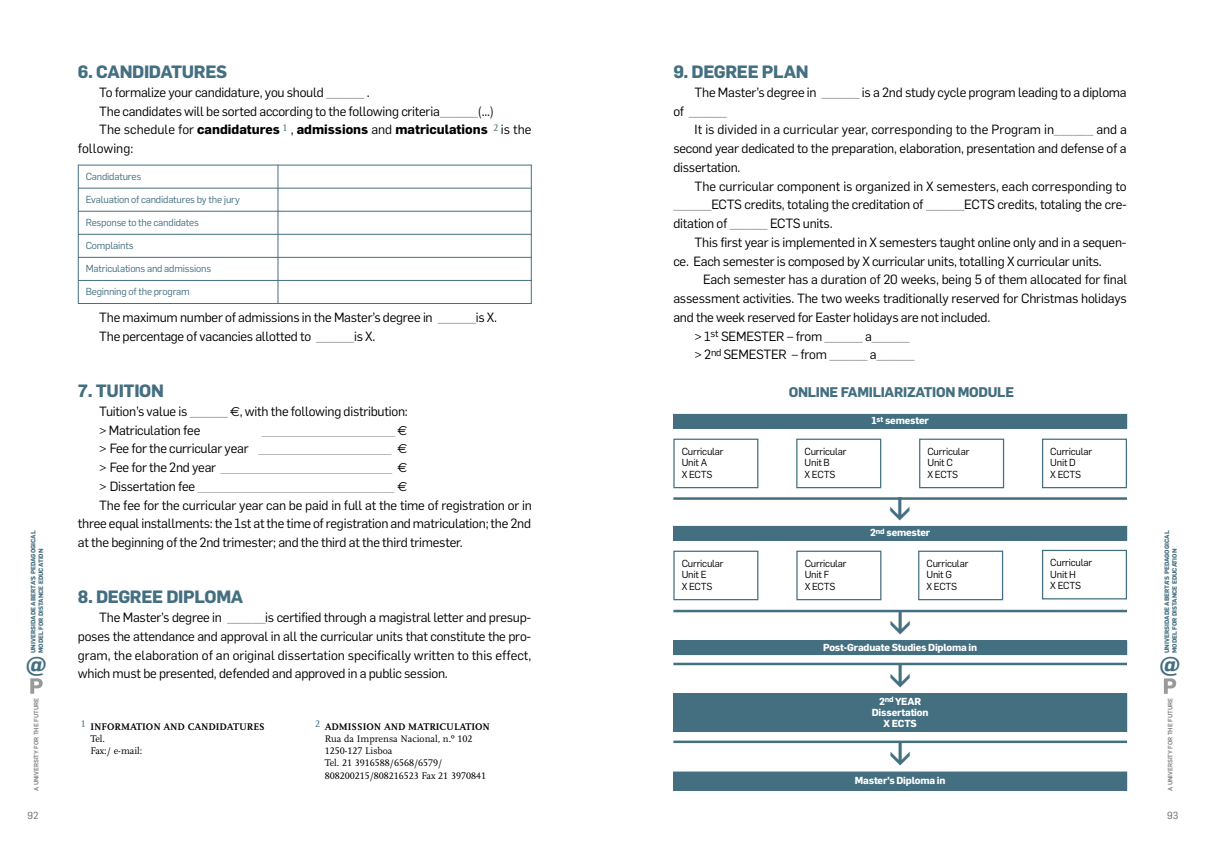
<style>
.page{position:relative;width:1205px;height:851px;background:#fff}
.page>*{position:absolute;margin:0;border:0;box-sizing:border-box;transform-origin:0 0}
.t1{font:700 25px "DIN";color:#446f81}
.t2{font:700 22.12px "Flama Basic";color:#446f81}
.t3{font:700 17.5px "Flama Basic";letter-spacing:-.02em;color:#446f81}
.t4{font:700 13.75px "Flama Basic";letter-spacing:-.02em;color:#446f81}
.t5{font:13.12px/18.8px "Flama Basic";letter-spacing:-.02em;color:#000}
.t6{font:700 13.12px "Flama Basic";color:#000}
.t7{font:13.12px "Flama Basic";color:#000}
.t8{font:10px/11.2px "Flama Basic";letter-spacing:-.02em;color:#000}
.t9{font:10px "Flama Basic";letter-spacing:-.02em;color:#446f81}
.t10{font:10px/12px "Scala LF";color:#000}
.t11{font:700 10px/11.2px "Flama Basic";letter-spacing:-.02em;color:#fff;text-align:center}
.t12{font:700 10px/12px "Scala LF";color:#000}
.t13{font:10px "Flama Basic";color:#666}
.t14{font:700 6.25px/7.5px "Flama Basic";color:#446f81}
.t15{font:500 6.25px "Flama Basic";color:#808080}
.s1{color:#808080}
.s2{font-weight:400}
.s3{font-family:"Euro Sans"}
.s4{font-weight:300;color:#808080}
.s5{font-weight:700}
</style>
<div class="page">
<svg style="left:1164px;top:678px;width:12px;height:15px"></svg>
<svg style="left:30px;top:678px;width:13px;height:15px"></svg>
<hr style="left:78px;top:165px;width:1px;height:139px;background:#446f81">
<hr style="left:278px;top:165px;width:1px;height:139px;background:#446f81">
<hr style="left:531px;top:165px;width:1px;height:139px;background:#446f81">
<hr style="left:78px;top:165px;width:453px;height:1px;background:#446f81">
<hr style="left:78px;top:188px;width:453px;height:1px;background:#446f81">
<hr style="left:78px;top:211px;width:453px;height:1px;background:#446f81">
<hr style="left:78px;top:234px;width:453px;height:1px;background:#446f81">
<hr style="left:78px;top:257px;width:453px;height:1px;background:#446f81">
<hr style="left:78px;top:280px;width:453px;height:1px;background:#446f81">
<hr style="left:78px;top:303px;width:453px;height:1px;background:#446f81">
<div style="left:673px;top:414px;width:454px;height:14px;background:#446f81"></div>
<div style="left:673px;top:438px;width:85px;height:50px;border:1px solid #446f81"></div>
<div style="left:796px;top:438px;width:85px;height:50px;border:1px solid #446f81"></div>
<div style="left:919px;top:438px;width:85px;height:50px;border:1px solid #446f81"></div>
<div style="left:1042px;top:438px;width:85px;height:50px;border:1px solid #446f81"></div>
<div style="left:673px;top:526px;width:454px;height:14px;background:#446f81"></div>
<div style="left:673px;top:550px;width:85px;height:50px;border:1px solid #446f81"></div>
<div style="left:796px;top:550px;width:85px;height:50px;border:1px solid #446f81"></div>
<div style="left:918px;top:550px;width:85px;height:50px;border:1px solid #446f81"></div>
<div style="left:1042px;top:549px;width:85px;height:50px;border:1px solid #446f81"></div>
<div style="left:673px;top:640px;width:454px;height:14px;background:#446f81"></div>
<hr style="left:673px;top:654px;width:454px;height:1px;background:#446f81">
<div style="left:673px;top:693px;width:454px;height:38px;background:#446f81"></div>
<hr style="left:673px;top:731px;width:454px;height:1px;background:#446f81">
<hr style="left:673px;top:740px;width:454px;height:3px;background:#446f81">
<div style="left:673px;top:771px;width:454px;height:19px;background:#446f81"></div>
<hr style="left:673px;top:790px;width:454px;height:1px;background:#446f81">
<hr style="left:673px;top:662px;width:454px;height:3px;background:#446f81">
<hr style="left:673px;top:609px;width:454px;height:3px;background:#446f81">
<hr style="left:673px;top:497px;width:454px;height:2px;background:#446f81">
<p class="t14" style="left:30px;top:653px;width:124px;rotate:-90deg">UNIVERSIDADE ABERTA’S PEDAGOGICAL<br>MODEL FOR DISTANCE EDUCATION</p>
<h2 class="t2" style="left:26px;top:654px;width:22px">@</h2>
<p class="t15" style="left:33px;top:790px;width:94px;rotate:-90deg">A UNIVERSITY FOR THE FUTURE</p>
<p class="t13" style="left:27px;top:810px;width:12px">92</p>
<h3 class="t3" style="left:78px;top:64px;width:151px">6. CANDIDATURES</h3>
<p class="t5" style="left:99px;top:83px;width:272px">To formalize your candidature, you should <span class="s1">______</span> .</p>
<p class="t5" style="left:99px;top:102px;width:396px">The candidates will be sorted according to the following criteria<span class="s1">______</span>(...)</p>
<p class="t6" style="left:99px;top:123px;width:434px"><span class="s2">The schedule for</span> candidatures <sup>1</sup> <span class="s2">,</span> admissions <span class="s2">and</span> matriculations <sup>2</sup> <span class="s2">is the</span></p>
<p class="t7" style="left:78px;top:142px;width:57px">following:</p>
<p class="t9" style="left:86px;top:171px;width:57px">Candidatures</p>
<p class="t9" style="left:86px;top:194px;width:156px">Evaluation of candidatures by the jury</p>
<p class="t9" style="left:86px;top:217px;width:115px">Response to the candidates</p>
<p class="t9" style="left:86px;top:240px;width:49px">Complaints</p>
<p class="t9" style="left:86px;top:263px;width:127px">Matriculations and admissions</p>
<p class="t9" style="left:86px;top:286px;width:106px">Beginning of the program</p>
<p class="t5" style="left:99px;top:308px;width:399px">The maximum number of admissions in the Master’s degree in <span class="s1">______</span>is X.<br>The percentage of vacancies allotted to <span class="s1">______</span>is X.</p>
<h3 class="t3" style="left:78px;top:382px;width:87px">7. TUITION</h3>
<p class="t5" style="left:99px;top:402px;width:310px">Tuition’s value is <span class="s1">______</span> <span class="s3">€</span>, with the following distribution: &gt; Matriculation fee<br>&gt; Fee for the curricular year <span class="s4">_____________________</span> <span class="s3">€ </span>&gt; Fee for the 2nd year <span class="s4">___________________________</span> <span class="s3">€</span></p>
<p class="t5" style="left:78px;top:496px;width:455px;text-align:justify;text-indent:21px">The fee for the curricular year can be paid in full at the time of registration or in three equal installments: the 1st at the time of registration and matriculation; the 2nd at the beginning of the 2nd trimester; and the third at the third trimester.</p>
<h3 class="t3" style="left:78px;top:589px;width:167px">8. DEGREE DIPLOMA</h3>
<p class="t5" style="left:78px;top:608px;width:455px;text-align:justify;text-indent:21px">The Master’s degree in <span class="s1">______</span>is certified through a magistral letter and presup&shy;poses the attendance and approval in all the curricular units that constitute the pro&shy;gram, the elaboration of an original dissertation specifically written to this effect, which must be presented, defended and approved in a public session.</p>
<p class="t12" style="left:90px;top:721px;width:176px;text-indent:-10px"><sup>1</sup> INFORMATION AND CANDIDATURES<br><span class="s2">Tel.<br>Fax:/ e-mail:</span></p>
<p class="t10" style="left:325px;top:721px;width:167px;text-indent:-10px"><sup>2</sup> <span class="s5">ADMISSION AND MATRICULATION<br></span>Rua da Imprensa Nacional, n.º 102<br>1250-127 Lisboa<br>Tel. 21 3916588/6568/6579/<br>808200215/808216523 Fax 21 3970841</p>
<h3 class="t3" style="left:673px;top:64px;width:137px">9. DEGREE PLAN</h3>
<p class="t5" style="left:673px;top:83px;width:455px;text-indent:21px">The Master’s degree in <span class="s1">______</span> is a 2nd study cycle program leading to a diploma of <span class="s1">______</span></p>
<p class="t5" style="left:673px;top:121px;width:455px;text-align:justify;text-indent:21px">It is divided in a curricular year, corresponding to the Program in<span class="s1">______</span> and a second year dedicated to the preparation, elaboration, presentation and defense of a dissertation.</p>
<p class="t5" style="left:673px;top:177px;width:455px;text-align:justify;text-indent:21px">The curricular component is organized in X semesters, each corresponding to <span class="s1">______</span>ECTS credits, totaling the creditation of <span class="s1">______</span>ECTS credits, totaling the cre&shy;ditation of <span class="s1">______</span> ECTS units.</p>
<p class="t5" style="left:673px;top:233px;width:455px;text-indent:21px">This first year is implemented in X semesters taught online only and in a sequen&shy;ce. Each semester is composed by X curricular units, totalling X curricular units.</p>
<p class="t5" style="left:703px;top:271px;width:426px">Each semester has a duration of 20 weeks, being 5 of them allocated for final</p>
<p class="t5" style="left:673px;top:289px;width:455px">assessment activities. The two weeks traditionally reserved for Christmas holidays</p>
<p class="t5" style="left:673px;top:308px;width:318px">and the week reserved for Easter holidays are not included.</p>
<p class="t5" style="left:694px;top:327px;width:217px">&gt; 1<sup>st</sup> SEMESTER – from <span class="s1">______</span> a<span class="s1">______</span></p>
<p class="t5" style="left:694px;top:346px;width:221px">&gt; 2<sup>nd</sup> SEMESTER – from <span class="s1">______</span> a<span class="s1">______</span></p>
<p class="t4" style="left:789px;top:385px;width:227px">ONLINE FAMILIARIZATION MODULE</p>
<p class="t11" style="left:871px;top:415px;width:59px">1<sup>st</sup> semester</p>
<p class="t8" style="left:682px;top:446px;width:43px">Curricular<br>Unit A<br>X ECTS</p>
<p class="t8" style="left:804px;top:446px;width:43px">Curricular<br>Unit B<br>X ECTS</p>
<p class="t8" style="left:927px;top:446px;width:43px">Curricular<br>Unit C<br>X ECTS</p>
<p class="t8" style="left:1050px;top:446px;width:43px">Curricular<br>Unit D<br>X ECTS</p>
<h1 class="t1" style="left:916px;top:496px;width:27px;rotate:90deg">&gt;</h1>
<p class="t11" style="left:870px;top:527px;width:62px">2<sup>nd</sup> semester</p>
<p class="t8" style="left:682px;top:558px;width:43px">Curricular<br>Unit E<br>X ECTS</p>
<p class="t8" style="left:805px;top:558px;width:43px">Curricular<br>Unit F<br>X ECTS</p>
<p class="t8" style="left:926px;top:558px;width:43px">Curricular<br>Unit G<br>X ECTS</p>
<p class="t8" style="left:1050px;top:557px;width:43px">Curricular<br>Unit H<br>X ECTS</p>
<h1 class="t1" style="left:916px;top:609px;width:27px;rotate:90deg">&gt;</h1>
<p class="t11" style="left:823px;top:642px;width:155px">Post-Graduate Studies Diploma in</p>
<h1 class="t1" style="left:916px;top:662px;width:27px;rotate:90deg">&gt;</h1>
<p class="t11" style="left:872px;top:695px;width:58px">2<sup>nd</sup> YEAR<br>Dissertation<br>X ECTS</p>
<h1 class="t1" style="left:916px;top:740px;width:27px;rotate:90deg">&gt;</h1>
<p class="t11" style="left:855px;top:775px;width:92px">Master’s Diploma in</p>
<p class="t14" style="left:1163px;top:653px;width:124px;rotate:-90deg">UNIVERSIDADE ABERTA’S PEDAGOGICAL<br>MODEL FOR DISTANCE EDUCATION</p>
<h2 class="t2" style="left:1159px;top:654px;width:22px">@</h2>
<p class="t15" style="left:1167px;top:790px;width:94px;rotate:-90deg">A UNIVERSITY FOR THE FUTURE</p>
<p class="t13" style="left:1167px;top:810px;width:13px">93</p>
</div>
